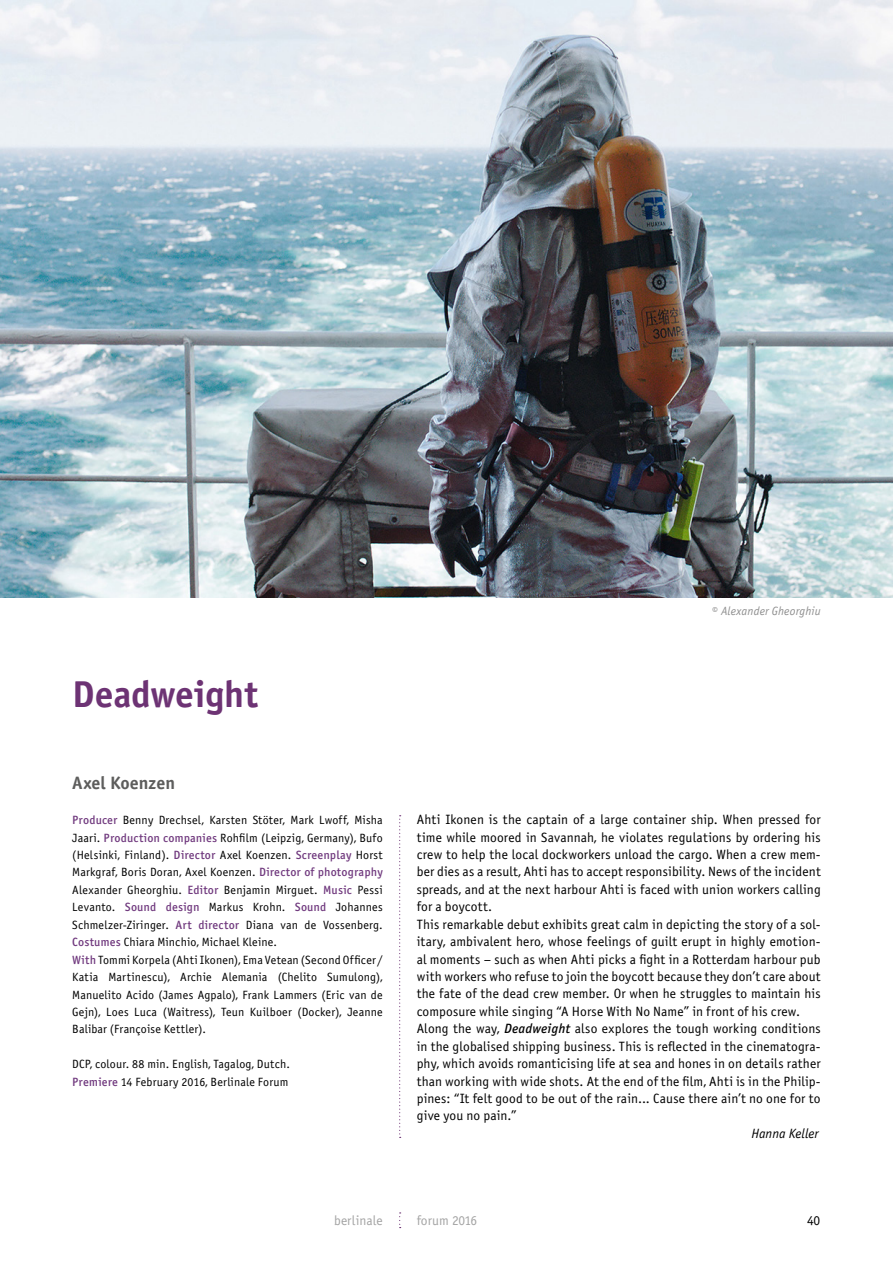
<style>
.page{position:relative;width:893px;height:1263px;background:#fff}
.page>*{position:absolute;margin:0;border:0;box-sizing:border-box;transform-origin:0 0}
.t1{font:37.5px "Officina Sans Bold ITC";letter-spacing:-.005em;color:#6d3374}
.t2{font:18px "Officina Sans Bold ITC";color:#5d5d5c}
.t3{font:13.5px/17.4px "Officina Sans Book ITC";letter-spacing:.01em;color:#000}
.t4{font:13.5px "Officina Sans Book ITC";color:#a4a4a4}
.t5{font:italic 13.5px "Officina Sans Book ITC";color:#000}
.t6{font:12px/17.4px "Officina Sans Book ITC";letter-spacing:.015em;color:#000}
.t7{font:italic 12px "Officina Sans Book ITC";letter-spacing:.01em;color:#8f8f8f}
.s1{font-family:"Officina Sans Medium ITC";color:#70397e}
.s2{font-family:"Officina Sans Medium ITC";font-style:italic}
</style>
<div class="page">
<svg style="left:399px;top:1212px;width:2px;height:16px"></svg>
<svg style="left:399px;top:815px;width:2px;height:323px"></svg>
<img style="left:0;top:0;width:893px;height:597px">
<h1 class="t1" style="left:72px;top:671px;width:187px">Deadweight</h1>
<h2 class="t2" style="left:72px;top:772px;width:104px">Axel Koenzen</h2>
<p class="t6" style="left:72px;top:811px;width:312px"><span class="s1">Producer</span> Benny Drechsel, Karsten Stöter, Mark Lwoff, Misha Jaari. <span class="s1">Production companies</span> Rohfilm (Leipzig, Germany), Bufo (Helsinki, Finland). <span class="s1">Director</span> Axel Koenzen. <span class="s1">Screenplay</span> Horst Markgraf, Boris Doran, Axel Koenzen. <span class="s1">Director of photography </span>Alexander Gheorghiu. <span class="s1">Editor</span> Benjamin Mirguet. <span class="s1">Music</span> Pessi Levanto. <span class="s1">Sound design</span> Markus Krohn. <span class="s1">Sound</span> Johannes Schmelzer-Ziringer. <span class="s1">Art director</span> Diana van de Vossenberg.<br><span class="s1">Costumes</span> Chiara Minchio, Michael Kleine.<br><span class="s1">With</span> Tommi Korpela (Ahti Ikonen), Ema Vetean (Second Officer / Katia Martinescu), Archie Alemania (Chelito Sumulong), Manuelito Acido (James Agpalo), Frank Lammers (Eric van de Gejn), Loes Luca (Waitress), Teun Kuilboer (Docker), Jeanne Balibar (Françoise Kettler).</p>
<p class="t6" style="left:72px;top:1055px;width:219px">DCP, colour. 88 min. English, Tagalog, Dutch.<br><span class="s1">Premiere</span> 14 February 2016, Berlinale Forum</p>
<p class="t7" style="left:712px;top:604px;width:110px">© Alexander Gheorghiu</p>
<p class="t3" style="left:417px;top:811px;width:406px">Ahti Ikonen is the captain of a large container ship. When pressed for time while moored in Savannah, he violates regulations by ordering his crew to help the local dockworkers unload the cargo. When a crew mem&shy;ber dies as a result, Ahti has to accept responsibility. News of the incident spreads, and at the next harbour Ahti is faced with union workers calling for a boycott.<br>This remarkable debut exhibits great calm in depicting the story of a sol&shy;itary, ambivalent hero, whose feelings of guilt erupt in highly emotion&shy;al moments – such as when Ahti picks a fight in a Rotterdam harbour pub with workers who refuse to join the boycott because they don’t care about the fate of the dead crew member. Or when he struggles to maintain his composure while singing “A Horse With No Name” in front of his crew.<br>Along the way, <span class="s2">Deadweight</span> also explores the tough working conditions in the globalised shipping business. This is reflected in the cinematogra&shy;phy, which avoids romanticising life at sea and hones in on details rather than working with wide shots. At the end of the film, Ahti is in the Philip&shy;pines: “It felt good to be out of the rain... Cause there ain’t no one for to give you no pain.”</p>
<p class="t5" style="left:751px;top:1126px;width:69px">Hanna Keller</p>
<p class="t4" style="left:334px;top:1213px;width:50px">berlinale</p>
<p class="t4" style="left:417px;top:1213px;width:62px">forum 2016</p>
<p class="t3" style="left:807px;top:1212px;width:15px">40</p>
</div>
